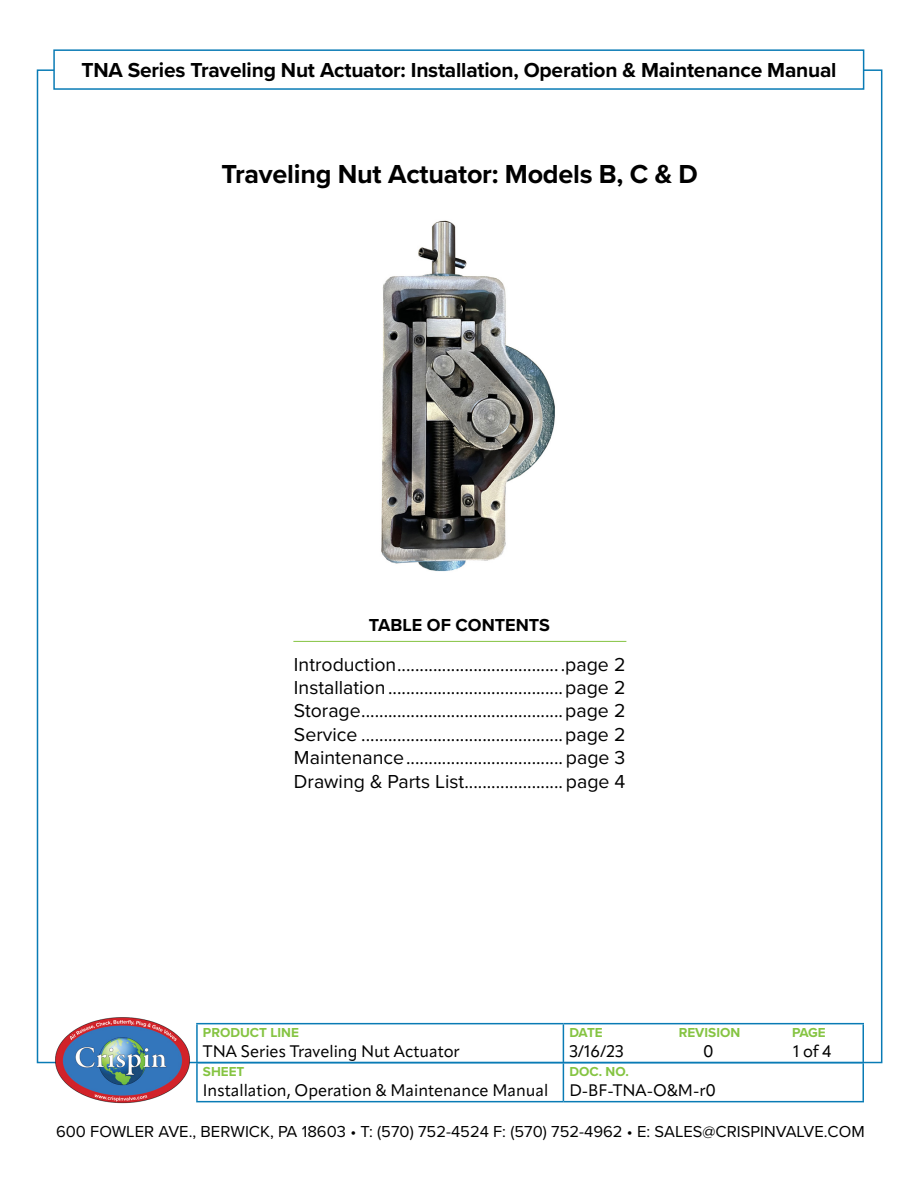
<style>
.page{position:relative;width:918px;height:1188px;background:#fff}
.page>*{position:absolute;margin:0;border:0;box-sizing:border-box;transform-origin:0 0}
.t1{font:700 27px "Proxima Nova";letter-spacing:-.01em;color:#000}
.t2{font:700 21px "Proxima Nova";letter-spacing:-.01em;color:#000}
.t3{font:19.5px/23.4px "Proxima Nova";color:#000;text-align:justify}
.t4{font:700 18px "Proxima Nova";color:#000}
.t5{font:16.5px "Apparat";color:#000}
.t6{font:16.5px "Proxima Nova";color:#000}
.t7{font:700 13.5px "Proxima Nova";color:#85c442}
</style>
<div class="page">
<hr style="left:196px;top:1023px;width:367px;height:1px;background:#097bb5">
<hr style="left:196px;top:1024px;width:2px;height:38px;background:#097bb5">
<hr style="left:563px;top:1023px;width:301px;height:1px;background:#097bb5">
<hr style="left:563px;top:1024px;width:1px;height:38px;background:#097bb5">
<hr style="left:862px;top:1024px;width:2px;height:38px;background:#097bb5">
<hr style="left:196px;top:1062px;width:367px;height:1px;background:#097bb5">
<hr style="left:196px;top:1063px;width:2px;height:38px;background:#097bb5">
<hr style="left:563px;top:1062px;width:301px;height:1px;background:#097bb5">
<hr style="left:563px;top:1063px;width:1px;height:38px;background:#097bb5">
<hr style="left:862px;top:1063px;width:2px;height:38px;background:#097bb5">
<hr style="left:196px;top:1101px;width:367px;height:1px;background:#097bb5">
<hr style="left:563px;top:1101px;width:301px;height:1px;background:#097bb5">
<img style="left:55px;top:1017px;width:135px;height:86px">
<div style="left:53px;top:49px;width:811px;height:41px;background:#fff;border:2px solid #097bb5"></div>
<hr style="left:293px;top:641px;width:333px;height:1px;background:#85c442">
<img style="left:381px;top:220px;width:174px;height:352px">
<p class="t2" style="left:81px;top:54px;width:757px">TNA Series Traveling Nut Actuator: Installation, Operation &amp; Maintenance Manual</p>
<h1 class="t1" style="left:222px;top:154px;width:478px">Traveling Nut Actuator: Models B, C &amp; D</h1>
<p class="t4" style="left:369px;top:611px;width:183px">TABLE OF CONTENTS</p>
<p class="t3" style="left:294px;top:652px;width:333px">Introduction.................................... .page 2<br>Installation.......................................page 2<br>Storage.............................................page 2<br>Service .............................................page 2<br>Maintenance................................... page 3<br>Drawing &amp; Parts List...................... page 4</p>
<p class="t7" style="left:203px;top:1023px;width:98px">PRODUCT LINE</p>
<p class="t5" style="left:203px;top:1041px;width:258px">TNA Series Traveling Nut Actuator</p>
<p class="t7" style="left:203px;top:1062px;width:43px">SHEET</p>
<p class="t5" style="left:203px;top:1080px;width:347px">Installation, Operation &amp; Maintenance Manual</p>
<p class="t7" style="left:569px;top:1023px;width:35px">DATE</p>
<p class="t7" style="left:679px;top:1023px;width:63px">REVISION</p>
<p class="t7" style="left:792px;top:1023px;width:35px">PAGE</p>
<p class="t5" style="left:569px;top:1041px;width:56px">3/16/23</p>
<p class="t5" style="left:703px;top:1041px;width:12px">0</p>
<p class="t5" style="left:793px;top:1041px;width:39px">1 of 4</p>
<p class="t7" style="left:569px;top:1062px;width:61px">DOC. NO.</p>
<p class="t5" style="left:569px;top:1080px;width:148px">D-BF-TNA-O&amp;M-r0</p>
<p class="t6" style="left:56px;top:1120px;width:810px">600 FOWLER AVE., BERWICK, PA 18603 • T: (570) 752-4524 F: (570) 752-4962 • E: SALES@CRISPINVALVE.COM</p>
</div>
